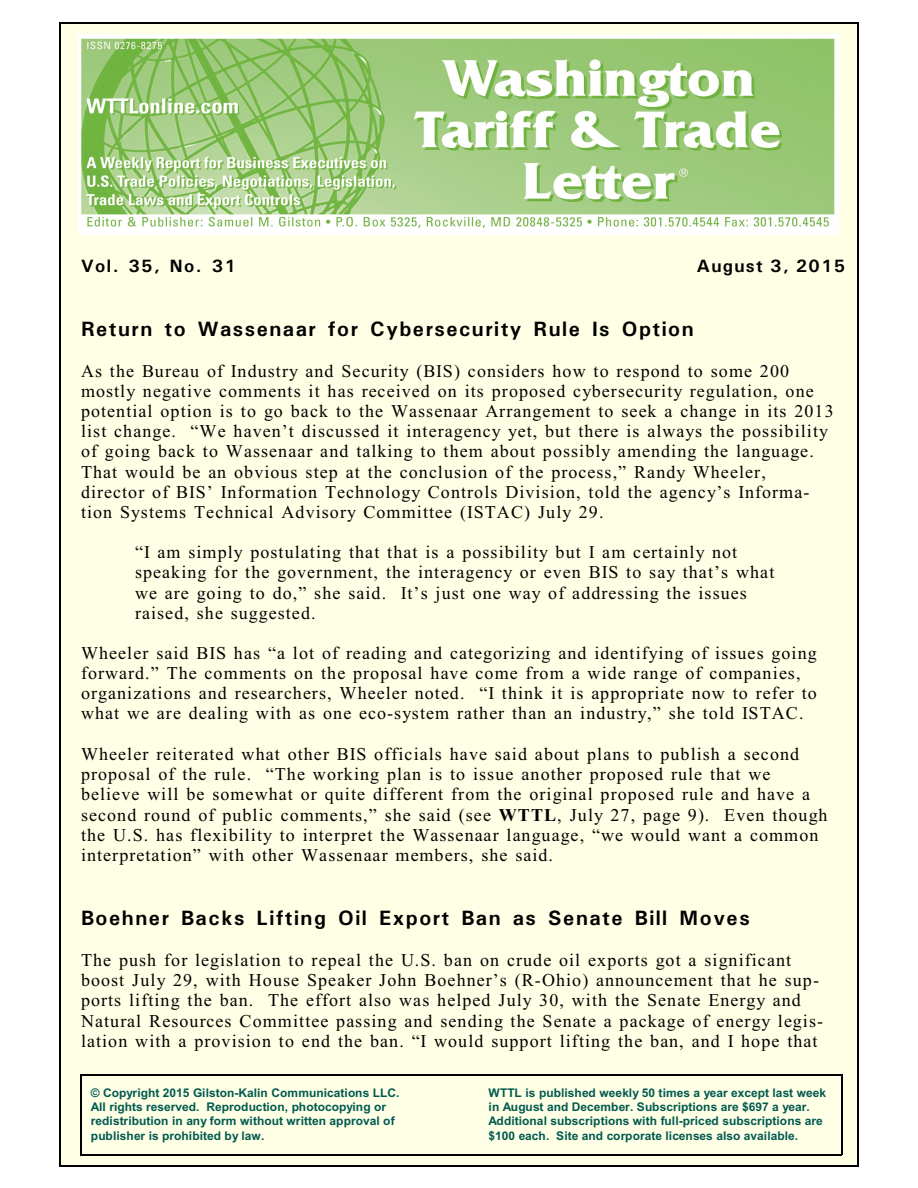
<style>
.page{position:relative;width:918px;height:1188px;background:#fff}
.page>*{position:absolute;margin:0;border:0;box-sizing:border-box;transform-origin:0 0}
.t1{font:700 21px "Univers";letter-spacing:.075em;color:#000}
.t2{font:18px/20.1px "Times New Roman";letter-spacing:.06em;color:#000}
.t3{font:700 18px "Univers";letter-spacing:.075em;color:#000}
.t4{font:700 12px/14.4px "Arial";letter-spacing:.01em;color:#00594f}
.s1{font-weight:700}
</style>
<div class="page">
<div style="left:59px;top:23px;width:800px;height:1143px;background:#ffffe6"></div>
<hr style="left:59px;top:23px;width:1px;height:1143px;background:#000">
<hr style="left:857px;top:23px;width:2px;height:1143px;background:#000">
<hr style="left:59px;top:23px;width:799px;height:1px;background:#000">
<hr style="left:59px;top:1165px;width:799px;height:1px;background:#000">
<img style="left:78px;top:35px;width:761px;height:199px">
<hr style="left:80px;top:1075px;width:2px;height:80px;background:#000">
<hr style="left:841px;top:1075px;width:1px;height:80px;background:#000">
<hr style="left:80px;top:1075px;width:762px;height:1px;background:#000">
<hr style="left:80px;top:1154px;width:762px;height:1px;background:#000">
<p class="t3" style="left:81px;top:259px;width:156px">Vol. 35, No. 31</p>
<p class="t3" style="left:697px;top:259px;width:150px">August 3, 2015</p>
<p class="t1" style="left:81px;top:321px;width:614px">Return to Wassenaar for Cybersecurity Rule Is Option</p>
<p class="t2" style="left:81px;top:362px;width:754px">As the Bureau of Industry and Security (BIS) considers how to respond to some 200 mostly negative comments it has received on its proposed cybersecurity regulation, one potential option is to go back to the Wassenaar Arrangement to seek a change in its 2013 list change. “We haven’t discussed it interagency yet, but there is always the possibility of going back to Wassenaar and talking to them about possibly amending the language.<br>That would be an obvious step at the conclusion of the process,” Randy Wheeler, director of BIS’ Information Technology Controls Division, told the agency’s Informa&shy;tion Systems Technical Advisory Committee (ISTAC) July 29.</p>
<p class="t2" style="left:135px;top:544px;width:641px">“I am simply postulating that that is a possibility but I am certainly not speaking for the government, the interagency or even BIS to say that’s what we are going to do,” she said. It’s just one way of addressing the issues raised, she suggested.</p>
<p class="t2" style="left:81px;top:645px;width:737px">Wheeler said BIS has “a lot of reading and categorizing and identifying of issues going forward.” The comments on the proposal have come from a wide range of companies, organizations and researchers, Wheeler noted. “I think it is appropriate now to refer to what we are dealing with as one eco-system rather than an industry,” she told ISTAC.</p>
<p class="t2" style="left:81px;top:745px;width:748px">Wheeler reiterated what other BIS officials have said about plans to publish a second proposal of the rule. “The working plan is to issue another proposed rule that we believe will be somewhat or quite different from the original proposed rule and have a second round of public comments,” she said (see <span class="s1">WTTL</span>, July 27, page 9). Even though the U.S. has flexibility to interpret the Wassenaar language, “we would want a common interpretation” with other Wassenaar members, she said.</p>
<p class="t1" style="left:81px;top:911px;width:670px">Boehner Backs Lifting Oil Export Ban as Senate Bill Moves</p>
<p class="t2" style="left:81px;top:952px;width:744px">The push for legislation to repeal the U.S. ban on crude oil exports got a significant boost July 29, with House Speaker John Boehner’s (R-Ohio) announcement that he sup&shy;ports lifting the ban. The effort also was helped July 30, with the Senate Energy and Natural Resources Committee passing and sending the Senate a package of energy legis&shy;lation with a provision to end the ban. “I would support lifting the ban, and I hope that</p>
<p class="t4" style="left:91px;top:1086px;width:310px">© Copyright 2015 Gilston-Kalin Communications LLC.<br>All rights reserved. Reproduction, photocopying or redistribution in any form without written approval of publisher is prohibited by law.</p>
<p class="t4" style="left:489px;top:1086px;width:339px">WTTL is published weekly 50 times a year except last week in August and December. Subscriptions are $697 a year.<br>Additional subscriptions with full-priced subscriptions are $100 each. Site and corporate licenses also available.</p>
</div>
